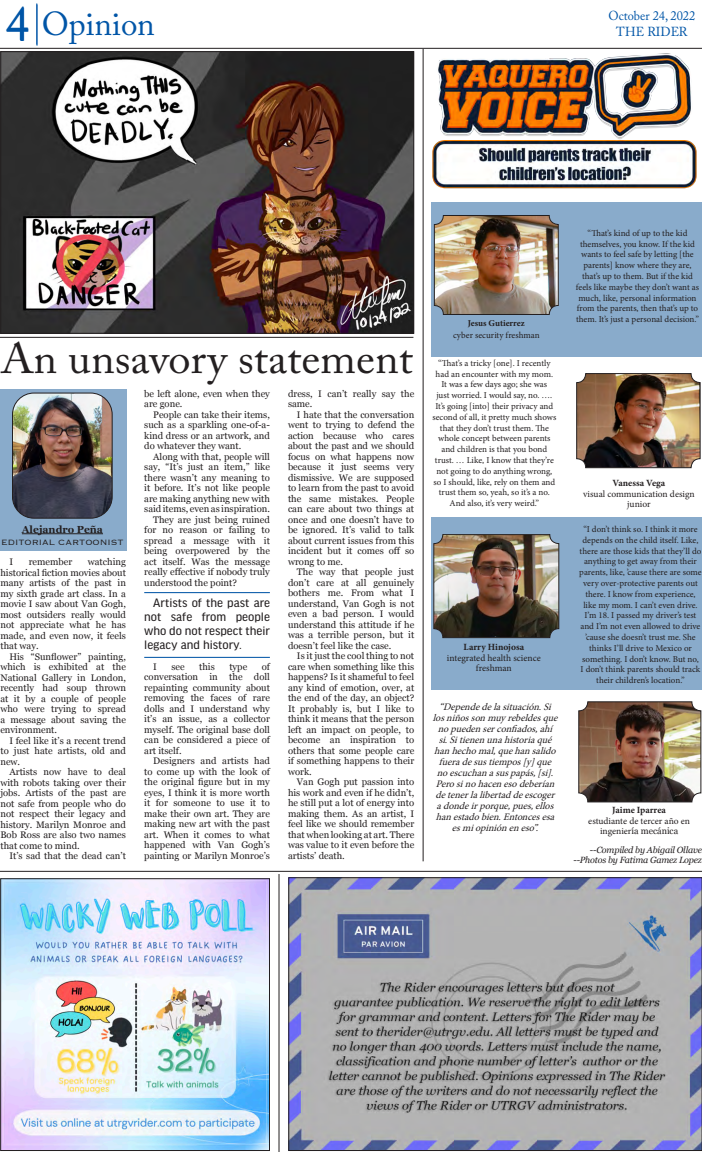
<style>
.page{position:relative;width:702px;height:1152px;background:#fff}
.page>*{position:absolute;margin:0;border:0;box-sizing:border-box;transform-origin:0 0}
.t1{font:49.3px "Adobe Caslon Pro";color:#0055a7;scale:.95 1}
.t2{font:42.7px "Adobe Caslon Pro";color:#231f20;scale:1.04 1}
.t3{font:33px "Adobe Caslon Pro";color:#0055a7}
.t4{font:13px/14.3px "Good Headline Pro News";color:#231f20;text-align:justify}
.t5{font:13px "Adobe Caslon Pro";color:#0055a7;scale:.95 1}
.Normal__Web{font:700 10.2px "Georgia";color:#231f20}
.t6{font:italic 10px/11px "Minion Pro";color:#231f20;text-align:center}
.Normal__Web-2{font:300 10px "Copperplate";color:#231f20}
.t7{font:9.5px/10.5px "Georgia";color:#231f20;text-align:justify}
.t8{font:9.5px/10.5px "Minion Pro";color:#231f20;text-align:center}
.t9{font:700 9.5px "Minion Pro";color:#231f20}
.t10{font:9px/10.8px "Minion Pro";letter-spacing:-.005em;color:#231f20;text-align:center}
.t11{font:italic 9px "Georgia";letter-spacing:-.02em;color:#231f20}
.t12{font:9px "Georgia";color:#231f20}
.t13{font:700 9px "Minion Pro";letter-spacing:-.005em;color:#231f20}
.s1{font-family:"Minion Pro";font-size:9.5px}
</style>
<div class="page">
<hr style="left:37px;top:4px;width:1px;height:42px;background:#0055a7">
<hr style="left:36px;top:3px;width:1px;height:42px;background:#0055a7">
<hr style="left:0;top:48px;width:702px;height:1px;background:#231f20">
<div style="left:431px;top:202px;width:271px;height:154px;background:#89abcb"></div>
<div style="left:431px;top:518px;width:271px;height:172px;background:#89abcb"></div>
<hr style="left:0;top:871px;width:702px;height:1px;background:#231f20">
<hr style="left:0;top:337px;width:413px;height:1px;background:#231f20">
<svg style="left:288px;top:877px;width:414px;height:274px"></svg>
<img style="left:2px;top:53px;width:410px;height:279px">
<div style="left:0;top:51px;width:414px;height:283px;border:1px solid #231f20"></div>
<hr style="left:423px;top:49px;width:1px;height:812px;background:#231f20">
<img style="left:435px;top:536px;width:122px;height:100px">
<div style="left:433px;top:534px;width:126px;height:104px;border:1px solid #231f20;border-radius:9px"></div>
<img style="left:432px;top:47px;width:269px;height:142px">
<hr style="left:279px;top:874px;width:1px;height:278px;background:#231f20">
<img style="left:436px;top:217px;width:121px;height:96px">
<div style="left:434px;top:215px;width:125px;height:100px;border:1px solid #231f20;border-radius:9px"></div>
<img style="left:578px;top:375px;width:121px;height:91px">
<div style="left:576px;top:373px;width:125px;height:95px;border:1px solid #231f20;border-radius:9px"></div>
<div style="left:0;top:390px;width:126px;height:161px;background:#89abcb"></div>
<img style="left:12px;top:393px;width:100px;height:124px">
<div style="left:12px;top:393px;width:101px;height:126px;border:1px solid #231f20;border-radius:21px"></div>
<hr style="left:22px;top:533px;width:81px;height:1px;background:#231f20">
<hr style="left:144px;top:657px;width:126px;height:1px;background:#0055a7">
<hr style="left:144px;top:592px;width:126px;height:1px;background:#0055a7">
<img style="left:580px;top:703px;width:119px;height:97px">
<div style="left:578px;top:701px;width:123px;height:101px;border:1px solid #231f20;border-radius:9px"></div>
<img style="left:2px;top:880px;width:266px;height:269px">
<div style="left:0;top:878px;width:270px;height:273px;border:1px solid #231f20"></div>
<p class="t1" style="left:6px;top:-4px;width:26px">4</p>
<p class="t5" style="left:609px;top:8px;width:93px">October 24, 2022</p>
<p class="t3" style="left:42px;top:5px;width:115px">Opinion</p>
<p class="t5" style="left:616px;top:24px;width:77px">THE RIDER</p>
<p class="t2" style="left:1px;top:333px;width:398px">An unsavory statement</p>
<p class="Normal__Web" style="left:22px;top:522px;width:83px">Alejandro Peña</p>
<p class="Normal__Web-2" style="left:1px;top:536px;width:124px">EDITORIAL CARTOONIST</p>
<p class="t7" style="left:9px;top:556px;width:5px">I</p>
<p class="t7" style="left:29px;top:556px;width:45px">remember</p>
<p class="t7" style="left:0;top:556px;width:127px;text-indent:87px">watching historical fiction movies about many artists of the past in my sixth grade art class. In a movie I saw about Van Gogh, most outsiders really would not appreciate what he has made, and even now, it feels that way.</p>
<p class="t7" style="left:0;top:651px;width:127px;text-indent:9px">His “Sunflower” painting, which is exhibited at the National Gallery in London, recently had soup thrown at it by a couple of people who were trying to spread a message about saving the environment.</p>
<p class="t7" style="left:0;top:735px;width:127px;text-indent:9px">I feel like it’s a recent trend to just hate artists, old and new.</p>
<p class="t7" style="left:0;top:766px;width:127px;text-indent:9px">Artists now have to deal with robots taking over their jobs. Artists of the past are not safe from people who do not respect their legacy and history. Marilyn Monroe and Bob Ross are also two names that come to mind.</p>
<p class="t7" style="left:9px;top:850px;width:118px">It’s sad that the dead can’t</p>
<p class="t7" style="left:144px;top:388px;width:127px">be left alone, even when they are gone.</p>
<p class="t7" style="left:144px;top:409px;width:127px;text-indent:9px">People can take their items, such as a sparkling one-of-a&shy;kind dress or an artwork, and do whatever they want.</p>
<p class="t7" style="left:144px;top:451px;width:127px;text-indent:9px">Along with that, people will say, “It’s just an item,” like there wasn’t any meaning to it before. It’s not like people are making anything new with said items, even as inspiration.</p>
<p class="t7" style="left:144px;top:514px;width:127px;text-indent:9px">They are just being ruined for no reason or failing to spread a message with it being overpowered by the act itself. Was the message really effective if nobody truly understood the point?</p>
<p class="t4" style="left:144px;top:595px;width:127px;text-indent:9px">Artists of the past are not safe from people who do not respect their legacy and history.</p>
<p class="t7" style="left:144px;top:661px;width:127px;text-indent:118px">of conversation in the doll repainting community about removing the faces of rare dolls and I understand why it’s an issue, as a collector myself. The original base doll can be considered a piece of art itself.</p>
<p class="t7" style="left:144px;top:755px;width:127px;text-indent:9px">Designers and artists had to come up with the look of the original figure but in my eyes, I think it is more worth it for someone to use it to make their own art. They are making new art with the past art. When it comes to what happened with Van Gogh’s painting or Marilyn Monroe’s</p>
<p class="t7" style="left:153px;top:661px;width:5px">I</p>
<p class="t7" style="left:171px;top:661px;width:15px">see</p>
<p class="t7" style="left:199px;top:661px;width:17px">this</p>
<p class="t7" style="left:229px;top:661px;width:19px">type</p>
<p class="t7" style="left:288px;top:388px;width:128px">dress, I can’t really say the same.</p>
<p class="t7" style="left:288px;top:409px;width:128px;text-indent:9px">I hate that the conversation went to trying to defend the action because who cares about the past and we should focus on what happens now because it just seems very dismissive. We are supposed to learn from the past to avoid the same mistakes. People can care about two things at once and one doesn’t have to be ignored. It’s valid to talk about current issues from this incident but it comes off so wrong to me.</p>
<p class="t7" style="left:288px;top:566px;width:128px;text-indent:9px">The way that people just don’t care at all genuinely bothers me. From what I understand, Van Gogh is not even a bad person. I would understand this attitude if he was a terrible person, but it doesn’t feel like the case.</p>
<p class="t7" style="left:288px;top:650px;width:128px;text-indent:9px">Is it just the cool thing to not care when something like this happens? Is it shameful to feel any kind of emotion, over, at the end of the day, an object?<br>It probably is, but I like to think it means that the person left an impact on people, to become an inspiration to others that some people care if something happens to their work.</p>
<p class="t7" style="left:288px;top:776px;width:128px;text-indent:9px">Van Gogh put passion into his work and even if he didn’t, he still put a lot of energy into making them. As an artist, I feel like we should remember that when looking at art. There was value to it even before the artists’ death.</p>
<p class="t13" style="left:468px;top:316px;width:59px">Jesus Gutierrez</p>
<p class="t10" style="left:453px;top:330px;width:88px">cyber security freshman</p>
<p class="t10" style="left:432px;top:358px;width:125px">“That’s a tricky [one]. I recently had an encounter with my mom.<br>It was a few days ago; she was<br>just worried. I would say, no. ….<br>It’s going [into] their privacy and second of all, it pretty much shows that they don’t trust them. The whole concept between parents and children is that you bond trust. … Like, I know that they’re not going to do anything wrong, so I should, like, rely on them and trust them so, yeah, so it’s a no.<br>And also, it’s very weird.”</p>
<p class="t9" style="left:464px;top:641px;width:62px">Larry Hinojosa</p>
<p class="t8" style="left:447px;top:653px;width:95px">integrated health science</p>
<p class="t8" style="left:476px;top:663px;width:37px">freshman</p>
<p class="t6" style="left:433px;top:702px;width:130px">“Dependedelasituación.Si losniñossonmuyrebeldesque nopuedenserconfiados,ahí si.Sitienenunahistoriaqué hanhechomal,quehansalido fueradesustiempos[y]que noescuchanasuspapás,[si].<br>Perosinohacenesodeberían detenerlalibertaddeescoger adondeirporque,pues,ellos hanestadobien.Entoncesesa esmiopinióneneso”.</p>
<p class="t10" style="left:576px;top:228px;width:125px">“That’s kind of up to the kid themselves, you know. If the kid wants to feel safe by letting [the parents] know where they are, that’s up to them. But if the kid feels like maybe they don’t want as much, like, personal information from the parents, then that’s up to them. It’s just a personal decision.”</p>
<p class="t9" style="left:613px;top:476px;width:54px">Vanessa Vega</p>
<p class="t8" style="left:583px;top:488px;width:113px">visual communication design junior</p>
<p class="t10" style="left:579px;top:524px;width:124px">“I don’t think so. I think it more depends on the child itself. Like, there are those kids that they’ll do anything to get away from their parents, like, ’cause there are some very over-protective parents out there. I know from experience, like my mom. I can’t even drive.<br>I’m 18. I passed my driver’s test and I’m not even allowed to drive ’cause she doesn’t trust me. She thinks I’ll drive to Mexico or something. I don’t know. But no,<br>I don’t think parents should track their children’s location.”</p>
<p class="t9" style="left:612px;top:804px;width:55px">Jaime Iparrea</p>
<p class="t8" style="left:588px;top:815px;width:103px">estudiante de tercer año en</p>
<p class="t12" style="left:600px;top:825px;width:80px"><span class="s1">ingenier</span>ía mecánica</p>
<p class="t11" style="left:590px;top:843px;width:113px">--Compiled by Abigail Ollave</p>
<p class="t11" style="left:574px;top:854px;width:130px">--Photos by Fatima Gamez Lopez</p>
</div>
